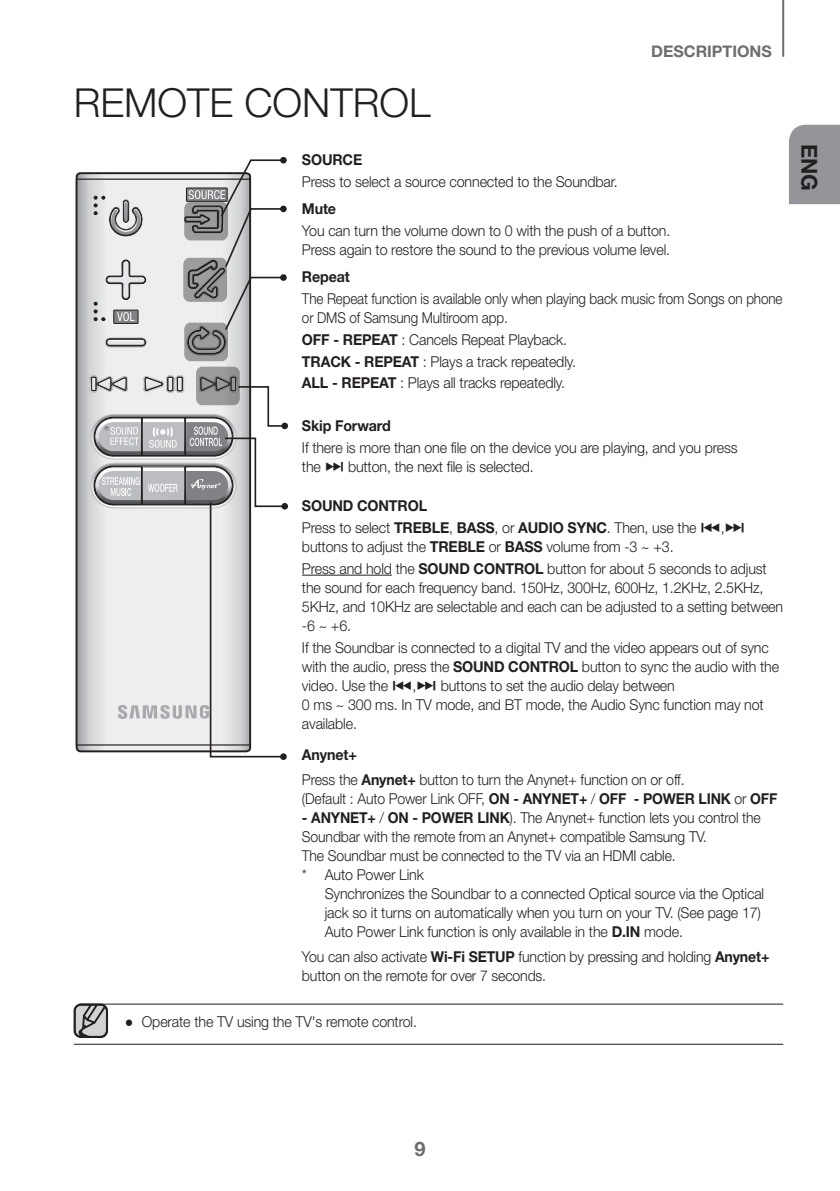
<style>
.page{position:relative;width:840px;height:1191px;background:#fff}
.page>*{position:absolute;margin:0;border:0;box-sizing:border-box;transform-origin:0 0}
.Title1{font:300 40px "Helvetica Neue cp";color:#231f20}
.t1{font:700 22px "Helvetica Neue cp";color:#231f20}
.t2{font:700 20px "Helvetica Neue cp";color:#6c6d70}
.t3{font:700 16px "Helvetica Neue cp";color:#6c6d70}
.t4{font:300 15px/19px "Helvetica Neue cp";letter-spacing:-.01em;color:#231f20;scale:.95 1}
.t5{font:300 15px "Helvetica Neue cp";letter-spacing:-.01em;color:#231f20;scale:.93 1}
.t6{font:300 15px/21.8px "Helvetica Neue cp";letter-spacing:-.01em;color:#231f20;scale:.9 1}
.t7{font:300 15px/24.6px "Helvetica Neue cp";letter-spacing:-.01em;color:#231f20;scale:.94 1}
.t8{font:700 15px/21.8px "Helvetica Neue cp";letter-spacing:-.01em;color:#231f20;scale:.95 1}
.s1{font-weight:700}
.s2{font-family:"SIBD P1400";font-weight:400}
.s3{font-weight:300}
.s4{font-family:"Arial";font-weight:400}
</style>
<div class="page">
<hr style="left:781px;top:0;width:2px;height:57px;background:#6c6d70">
<div style="left:789px;top:125px;width:50px;height:79px;background:#939598"></div>
<hr style="left:79px;top:1003px;width:703px;height:1px;background:#231f20">
<hr style="left:74px;top:1043px;width:708px;height:1px;background:#231f20">
<svg style="left:75px;top:172px;width:177px;height:581px;background:#cfcfd1"></svg>
<svg style="left:105px;top:337px;width:42px;height:10px"></svg>
<svg style="left:94px;top:196px;width:49px;height:41px;background:#bfbfc1"></svg>
<hr style="left:76px;top:744px;width:174px;height:1px;background:#231f20">
<hr style="left:76px;top:178px;width:174px;height:2px;background:#231f20">
<div style="left:114px;top:310px;width:24px;height:13px;background:#808285"></div>
<div style="left:113px;top:310px;width:25px;height:14px;border:1px solid #231f20"></div>
<svg style="left:94px;top:259px;width:52px;height:62px;background:#cfcfd1"></svg>
<div style="left:196px;top:367px;width:44px;height:38px;background:linear-gradient(to right,#a09fa0,#949395);border-radius:7px"></div>
<svg style="left:184px;top:323px;width:44px;height:38px"></svg>
<svg style="left:183px;top:258px;width:44px;height:44px"></svg>
<div style="left:281px;top:503px;width:7px;height:6px;background:#231f20;border-radius:50%"></div>
<svg style="left:184px;top:157px;width:102px;height:198px"></svg>
<div style="left:280px;top:274px;width:6px;height:7px;background:#231f20;border-radius:50%"></div>
<svg style="left:89px;top:375px;width:197px;height:383px"></svg>
<div style="left:280px;top:753px;width:6px;height:7px;background:#231f20;border-radius:50%"></div>
<hr style="left:302px;top:575px;width:90px;height:1px;background:#231f20">
<svg style="left:73px;top:1003px;width:35px;height:42px"></svg>
<p class="Title1" style="left:74px;top:79px;width:358px">REMOTE CONTROL</p>
<p class="t4" style="left:302px;top:149px;width:334px;line-height:21.8px"><span class="s1">SOURCE<br></span>Press to select a source connected to the Soundbar.</p>
<p class="t3" style="left:650px;top:42px;width:122px">DESCRIPTIONS</p>
<p class="t4" style="left:302px;top:198px;width:389px;line-height:21.8px"><span class="s1">Mute<br></span>You can turn the volume down to 0 with the push of a button.</p>
<p class="t4" style="left:302px;top:240px;width:389px">Press again to restore the sound to the previous volume level.</p>
<p class="t6" style="left:302px;top:266px;width:535px"><span class="s1">Repeat<br></span>The Repeat function is available only when playing back music from Songs on phone</p>
<p class="t6" style="left:302px;top:307px;width:306px">or DMS of Samsung Multiroom app.<br><span class="s1">OFF - REPEAT</span> : Cancels Repeat Playback.<br><span class="s1">TRACK - REPEAT</span> : Plays a track repeatedly.<br><span class="s1">ALL - REPEAT</span> : Plays all tracks repeatedly.</p>
<p class="t4" style="left:302px;top:415px;width:460px;line-height:21.8px"><span class="s1">Skip Forward<br></span>If there is more than one file on the device you are playing, and you press</p>
<p class="t4" style="left:302px;top:457px;width:245px">the <span class="s2">]</span> button, the next file is selected.</p>
<p class="t8" style="left:302px;top:495px;width:468px">SOUND CONTROL<br><span class="s3">Press to select</span> TREBLE<span class="s3">,</span> BASS<span class="s3">, or</span> AUDIO SYNC<span class="s3">. Then, use the</span> <span class="s2">[</span><span class="s3">,</span><span class="s2">]</span></p>
<p class="t4" style="left:302px;top:536px;width:490px;line-height:21.8px">buttons to adjust the <span class="s1">TREBLE</span> or <span class="s1">BASS</span> volume from -3 ~ +3.<br>Press and hold the <span class="s1">SOUND CONTROL</span> button for about 5 seconds to adjust</p>
<p class="t4" style="left:302px;top:578px;width:507px">the sound for each frequency band. 150Hz, 300Hz, 600Hz, 1.2KHz, 2.5KHz,<br>5KHz, and 10KHz are selectable and each can be adjusted to a setting between -6 ~ +6.</p>
<p class="t4" style="left:302px;top:638px;width:503px">If the Soundbar is connected to a digital TV and the video appears out of sync with the audio, press the <span class="s1">SOUND CONTROL</span> button to sync the audio with the video. Use the <span class="s2">[</span>,<span class="s2">]</span> buttons to set the audio delay between<br>0 ms ~ 300 ms. In TV mode, and BT mode, the Audio Sync function may not available.</p>
<p class="t7" style="left:302px;top:743px;width:408px"><span class="s1">Anynet+<br></span>Press the <span class="s1">Anynet+</span> button to turn the Anynet+ function on or off.</p>
<p class="t5" style="left:302px;top:790px;width:512px">(Default : Auto Power Link OFF, <span class="s1">ON - ANYNET+</span> / <span class="s1">OFF - POWER LINK</span> or <span class="s1">OFF</span></p>
<p class="t5" style="left:302px;top:809px;width:494px"><span class="s1">- ANYNET+</span> / <span class="s1">ON - POWER LINK</span>). The Anynet+ function lets you control the</p>
<p class="t5" style="left:302px;top:828px;width:436px">Soundbar with the remote from an Anynet+ compatible Samsung TV.</p>
<p class="t5" style="left:302px;top:847px;width:403px">The Soundbar must be connected to the TV via an HDMI cable.</p>
<p class="t4" style="left:302px;top:865px;width:130px">* Auto Power Link</p>
<p class="t4" style="left:324px;top:884px;width:464px">Synchronizes the Soundbar to a connected Optical source via the Optical</p>
<p class="t4" style="left:324px;top:903px;width:460px">jack so it turns on automatically when you turn on your TV. (See page 17)</p>
<p class="t4" style="left:324px;top:922px;width:378px">Auto Power Link function is only available in the <span class="s1">D.IN</span> mode.</p>
<p class="t7" style="left:302px;top:947px;width:498px;line-height:19px">You can also activate <span class="s1">Wi-Fi SETUP</span> function by pressing and holding <span class="s1">Anynet+ </span>button on the remote for over 7 seconds.</p>
<p class="t4" style="left:125px;top:1012px;width:309px"><span class="s4">●</span> Operate the TV using the TV's remote control.</p>
<h2 class="t1" style="left:821px;top:144px;width:49px;rotate:90deg">ENG</h2>
<h3 class="t2" style="left:414px;top:1137px;width:13px">9</h3>
</div>
